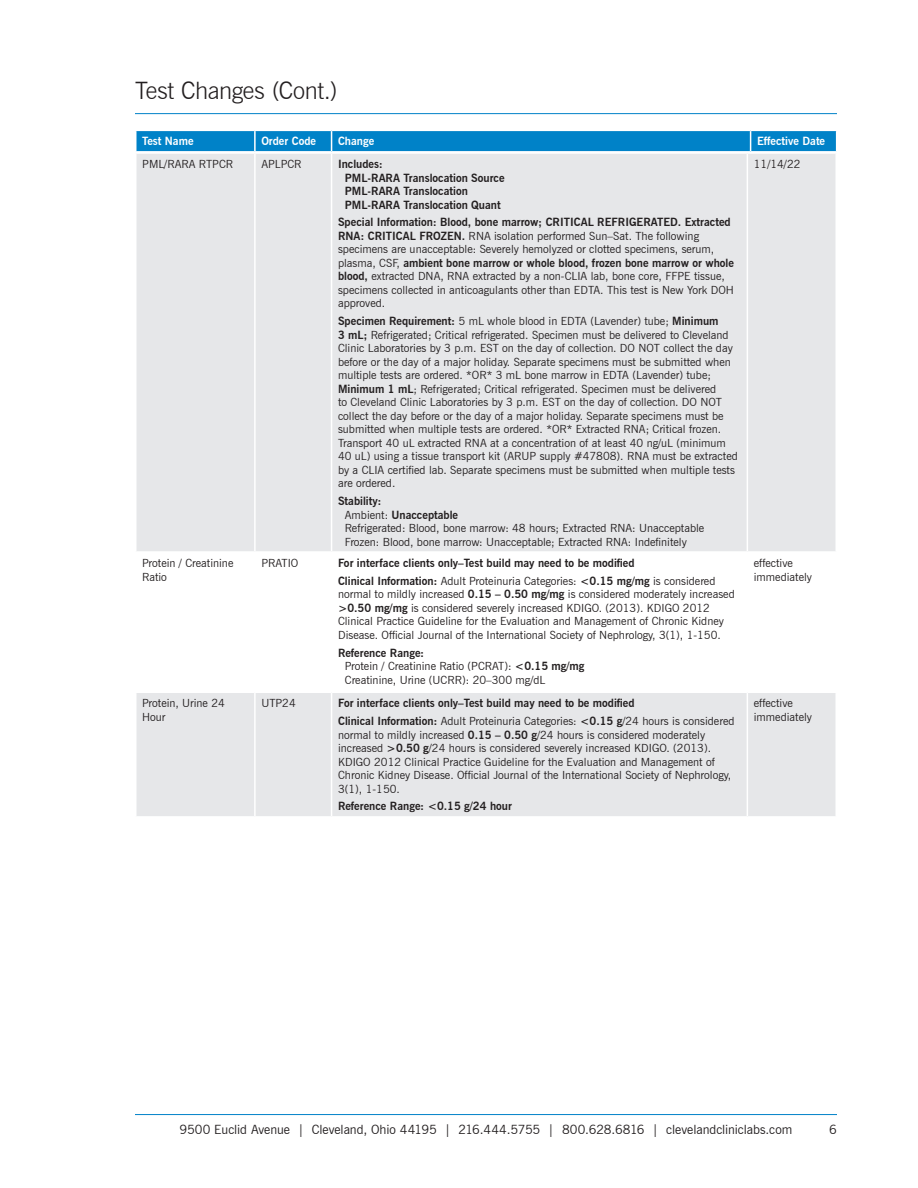
<style>
.page{position:relative;width:918px;height:1188px;background:#fff}
.page>*{position:absolute;margin:0;border:0;box-sizing:border-box;transform-origin:0 0}
.t1{font:300 24px "News Gothic BT";letter-spacing:-.015em;color:#231f20}
.t2{font:12.75px "News Gothic BT";letter-spacing:-.005em;color:#231f20}
.t3{font:11.25px/13.5px "News Gothic BT";color:#231f20}
.t4{font:700 11.25px/13.5px "News Gothic BT";color:#231f20}
.t5{font:700 11.25px "News Gothic BT";color:#fff}
.s1{font-weight:700}
.s2{font-weight:400}
</style>
<div class="page">
<hr style="left:135px;top:1114px;width:702px;height:1px;background:#0082c8">
<hr style="left:135px;top:113px;width:702px;height:1px;background:#0082c8">
<svg style="left:136px;top:130px;width:701px;height:21px;background:#0f89cb"></svg>
<svg style="left:136px;top:154px;width:700px;height:662px;fill:#e6e7e9"></svg>
<hr style="left:254px;top:154px;width:2px;height:397px;background:#fff">
<hr style="left:331px;top:154px;width:1px;height:397px;background:#fff">
<hr style="left:747px;top:154px;width:1px;height:397px;background:#fff">
<hr style="left:135px;top:551px;width:120px;height:2px;background:#fff">
<hr style="left:255px;top:551px;width:77px;height:2px;background:#fff">
<hr style="left:254px;top:553px;width:2px;height:139px;background:#fff">
<hr style="left:332px;top:551px;width:415px;height:2px;background:#fff">
<hr style="left:331px;top:553px;width:1px;height:139px;background:#fff">
<hr style="left:747px;top:551px;width:90px;height:2px;background:#fff">
<hr style="left:747px;top:553px;width:1px;height:139px;background:#fff">
<hr style="left:135px;top:692px;width:120px;height:1px;background:#fff">
<hr style="left:255px;top:692px;width:77px;height:1px;background:#fff">
<hr style="left:254px;top:693px;width:2px;height:123px;background:#fff">
<hr style="left:332px;top:692px;width:415px;height:1px;background:#fff">
<hr style="left:331px;top:693px;width:1px;height:123px;background:#fff">
<hr style="left:747px;top:692px;width:90px;height:1px;background:#fff">
<hr style="left:747px;top:693px;width:1px;height:123px;background:#fff">
<h1 class="t1" style="left:135px;top:76px;width:204px">Test Changes (Cont.)</h1>
<p class="t5" style="left:142px;top:135px;width:53px">Test Name</p>
<p class="t5" style="left:261px;top:135px;width:56px">Order Code</p>
<p class="t5" style="left:338px;top:135px;width:38px">Change</p>
<p class="t5" style="left:757px;top:135px;width:70px">Effective Date</p>
<p class="t3" style="left:142px;top:157px;width:93px">PML/RARA RTPCR</p>
<p class="t3" style="left:261px;top:157px;width:42px">APLPCR</p>
<p class="t4" style="left:345px;top:157px;width:161px;text-indent:-7px">Includes:<br>PML-RARA Translocation Source<br>PML-RARA Translocation<br>PML-RARA Translocation Quant</p>
<p class="t3" style="left:338px;top:216px;width:398px"><span class="s1">Special Information: Blood, bone marrow; CRITICAL REFRIGERATED. Extracted RNA: CRITICAL FROZEN.</span> RNA isolation performed Sun–Sat. The following specimens are unacceptable: Severely hemolyzed or clotted specimens, serum, plasma, CSF, <span class="s1">ambient bone marrow or whole blood, frozen bone marrow or whole blood,</span> extracted DNA, RNA extracted by a non-CLIA lab, bone core, FFPE tissue, specimens collected in anticoagulants other than EDTA. This test is New York DOH approved.</p>
<p class="t3" style="left:338px;top:314px;width:401px"><span class="s1">Specimen Requirement:</span> 5 mL whole blood in EDTA (Lavender) tube; <span class="s1">Minimum<br>3 mL;</span> Refrigerated; Critical refrigerated. Specimen must be delivered to Cleveland Clinic Laboratories by 3 p.m. EST on the day of collection. DO NOT collect the day before or the day of a major holiday. Separate specimens must be submitted when multiple tests are ordered. *OR* 3 mL bone marrow in EDTA (Lavender) tube; <span class="s1">Minimum 1 mL</span>; Refrigerated; Critical refrigerated. Specimen must be delivered<br>to Cleveland Clinic Laboratories by 3 p.m. EST on the day of collection. DO NOT collect the day before or the day of a major holiday. Separate specimens must be submitted when multiple tests are ordered. *OR* Extracted RNA; Critical frozen.<br>Transport 40 uL extracted RNA at a concentration of at least 40 ng/uL (minimum 40 uL) using a tissue transport kit (ARUP supply #47808). RNA must be extracted by a CLIA certified lab. Separate specimens must be submitted when multiple tests are ordered.</p>
<p class="t3" style="left:345px;top:494px;width:361px;text-indent:-7px"><span class="s1">Stability:<br></span>Ambient: <span class="s1">Unacceptable<br></span>Refrigerated: Blood, bone marrow: 48 hours; Extracted RNA: Unacceptable Frozen: Blood, bone marrow: Unacceptable; Extracted RNA: Indefinitely</p>
<p class="t3" style="left:754px;top:157px;width:48px">11/14/22</p>
<p class="t3" style="left:142px;top:556px;width:93px">Protein / Creatinine<br>Ratio</p>
<p class="t3" style="left:261px;top:556px;width:39px">PRATIO</p>
<p class="t4" style="left:338px;top:554px;width:379px;line-height:17.9px">For interface clients only–Test build may need to be modified<br>Clinical Information: <span class="s2">Adult Proteinuria Categories:</span> &lt;0.15 mg/mg <span class="s2">is considered</span></p>
<p class="t3" style="left:338px;top:588px;width:398px">normal to mildly increased <span class="s1">0.15 – 0.50 mg/mg</span> is considered moderately increased <span class="s1">&gt;0.50 mg/mg</span> is considered severely increased KDIGO. (2013). KDIGO 2012<br>Clinical Practice Guideline for the Evaluation and Management of Chronic Kidney Disease. Official Journal of the International Society of Nephrology, 3(1), 1-150.</p>
<p class="t3" style="left:345px;top:646px;width:241px;text-indent:-7px"><span class="s1">Reference Range:<br></span>Protein / Creatinine Ratio (PCRAT): <span class="s1">&lt;0.15 mg/mg<br></span>Creatinine, Urine (UCRR): 20–300 mg/dL</p>
<p class="t3" style="left:142px;top:696px;width:84px">Protein, Urine 24<br>Hour</p>
<p class="t3" style="left:261px;top:696px;width:36px">UTP24</p>
<p class="t4" style="left:338px;top:694px;width:398px;line-height:17.9px">For interface clients only–Test build may need to be modified<br>Clinical Information: <span class="s2">Adult Proteinuria Categories:</span> &lt;0.15 g<span class="s2">/24 hours is considered</span></p>
<p class="t3" style="left:338px;top:728px;width:395px">normal to mildly increased <span class="s1">0.15 – 0.50 g</span>/24 hours is considered moderately increased <span class="s1">&gt;0.50 g</span>/24 hours is considered severely increased KDIGO. (2013).<br>KDIGO 2012 Clinical Practice Guideline for the Evaluation and Management of Chronic Kidney Disease. Official Journal of the International Society of Nephrology, 3(1), 1-150.</p>
<p class="t4" style="left:338px;top:800px;width:175px">Reference Range: &lt;0.15 g/24 hour</p>
<p class="t3" style="left:754px;top:556px;width:60px">effective immediately</p>
<p class="t3" style="left:754px;top:696px;width:60px">effective immediately</p>
<p class="t2" style="left:180px;top:1122px;width:614px">9500 Euclid Avenue | Cleveland, Ohio 44195 | 216.444.5755 | 800.628.6816 | clevelandcliniclabs.com</p>
<p class="t2" style="left:829px;top:1122px;width:9px">6</p>
</div>
